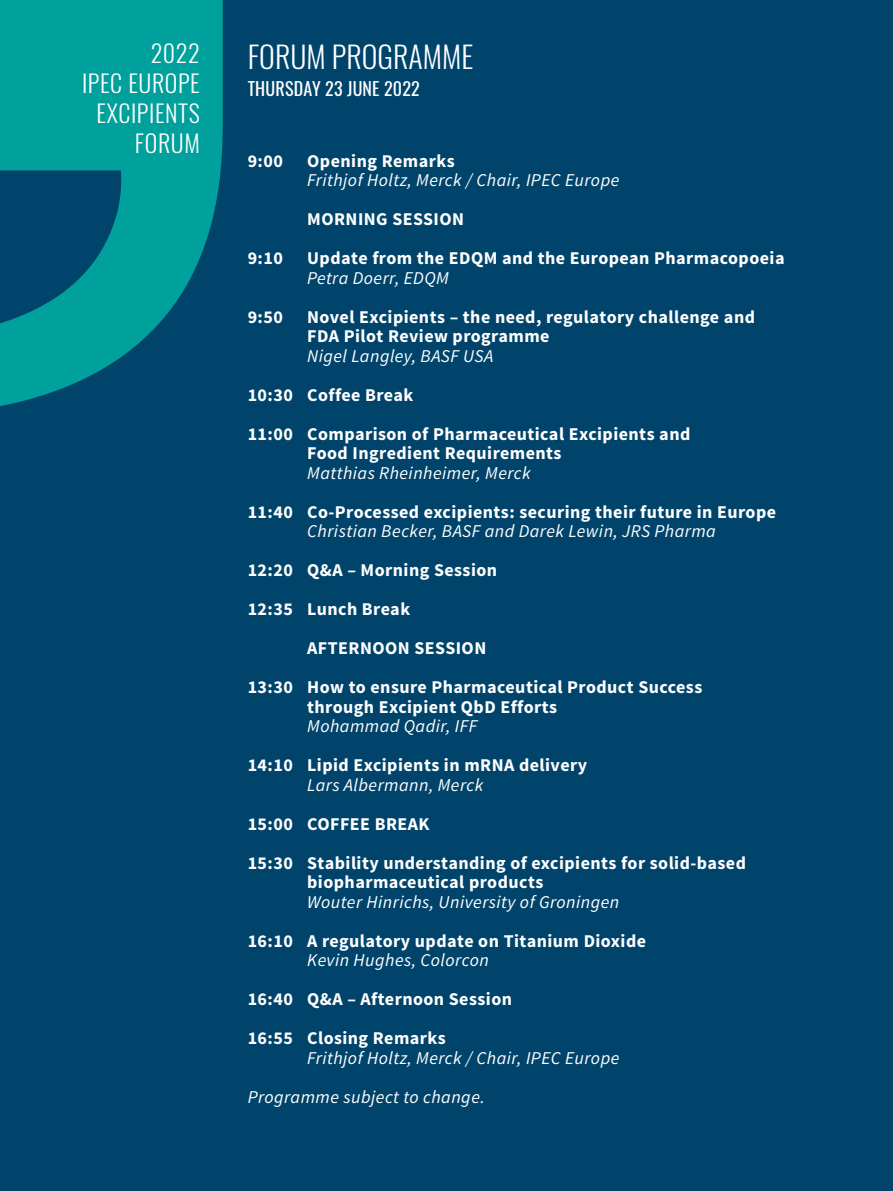
<style>
.page{position:relative;width:893px;height:1191px;background:#00446c}
.page>*{position:absolute;margin:0;border:0;box-sizing:border-box;transform-origin:0 0}
.t1{font:300 30px "Oswald";color:#fff}
.t2{font:300 24px/30px "Oswald";letter-spacing:.025em;color:#fff;text-align:right}
.t3{font:700 18px/39px "Source Sans Pro";letter-spacing:.025em;color:#fff}
.t4{font:italic 18px/39px "Source Sans Pro";letter-spacing:.025em;color:#fff}
.t5{font:18px "Oswald";letter-spacing:.01em;color:#fff}
</style>
<div class="page">
<svg style="left:0;top:0;width:223px;height:406px;fill:#00a19c"></svg>
<h2 class="t2" style="left:82px;top:35px;width:119px">2022<br>IPEC EUROPE<br>EXCIPIENTS<br>FORUM</h2>
<h1 class="t1" style="left:248px;top:30px;width:227px">FORUM PROGRAMME</h1>
<p class="t5" style="left:248px;top:72px;width:174px">THURSDAY 23 JUNE 2022</p>
<p class="t3" style="left:248px;top:142px;width:37px">9:00</p>
<p class="t3" style="left:307px;top:142px;width:149px">Opening Remarks</p>
<p class="t4" style="left:307px;top:161px;width:314px">Frithjof Holtz, Merck / Chair, IPEC Europe</p>
<p class="t3" style="left:307px;top:200px;width:158px">MORNING SESSION</p>
<p class="t3" style="left:248px;top:239px;width:37px">9:10</p>
<p class="t3" style="left:307px;top:239px;width:479px">Update from the EDQM and the European Pharmacopoeia</p>
<p class="t4" style="left:307px;top:258px;width:143px">Petra Doerr, EDQM</p>
<p class="t3" style="left:248px;top:298px;width:37px">9:50</p>
<p class="t3" style="left:307px;top:307px;width:449px;line-height:19.5px">Novel Excipients – the need, regulatory challenge and<br>FDA Pilot Review programme</p>
<p class="t4" style="left:307px;top:336px;width:188px">Nigel Langley, BASF USA</p>
<p class="t3" style="left:248px;top:376px;width:444px">10:30 Coffee Break<br>11:00 Comparison of Pharmaceutical Excipients and</p>
<p class="t3" style="left:307px;top:434px;width:256px">Food Ingredient Requirements</p>
<p class="t4" style="left:307px;top:453px;width:225px">Matthias Rheinheimer, Merck</p>
<p class="t3" style="left:248px;top:493px;width:530px">11:40 Co-Processed excipients: securing their future in Europe</p>
<p class="t4" style="left:307px;top:512px;width:410px">Christian Becker, BASF and Darek Lewin, JRS Pharma</p>
<p class="t3" style="left:248px;top:551px;width:251px">12:20 Q&amp;A – Morning Session<br>12:35 Lunch Break</p>
<p class="t3" style="left:248px;top:629px;width:456px;text-indent:60px">AFTERNOON SESSION<br>13:30 How to ensure Pharmaceutical Product Success</p>
<p class="t3" style="left:307px;top:688px;width:251px">through Excipient QbD Efforts</p>
<p class="t4" style="left:307px;top:707px;width:172px">Mohammad Qadir, IFF</p>
<p class="t3" style="left:248px;top:746px;width:341px">14:10 Lipid Excipients in mRNA delivery</p>
<p class="t4" style="left:307px;top:765px;width:178px">Lars Albermann, Merck</p>
<p class="t3" style="left:248px;top:805px;width:500px">15:00 COFFEE BREAK<br>15:30 Stability understanding of excipients for solid-based</p>
<p class="t3" style="left:307px;top:863px;width:238px">biopharmaceutical products</p>
<p class="t4" style="left:307px;top:882px;width:314px">Wouter Hinrichs, University of Groningen</p>
<p class="t3" style="left:248px;top:922px;width:400px">16:10 A regulatory update on Titanium Dioxide</p>
<p class="t4" style="left:307px;top:941px;width:183px">Kevin Hughes, Colorcon</p>
<p class="t3" style="left:248px;top:980px;width:266px">16:40 Q&amp;A – Afternoon Session<br>16:55 Closing Remarks</p>
<p class="t4" style="left:248px;top:1038px;width:373px;text-indent:60px">Frithjof Holtz, Merck / Chair, IPEC Europe<br>Programme subject to change.</p>
</div>
